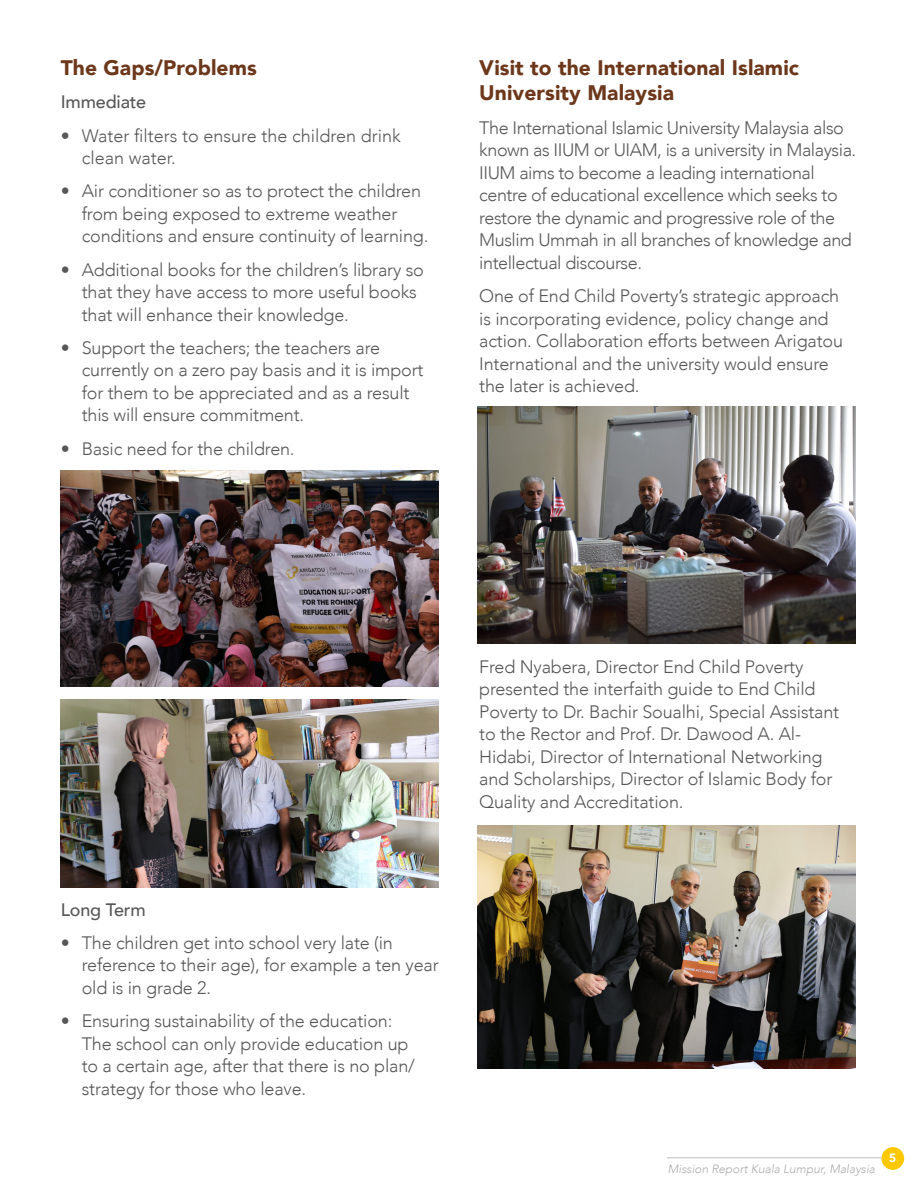
<style>
.page{position:relative;width:918px;height:1188px;background:#fff}
.page>*{position:absolute;margin:0;border:0;box-sizing:border-box;transform-origin:0 0}
.Main_Story_2{font:900 21px/25.5px "Avenir";letter-spacing:.005em;color:#6c371a}
.Main_Story_2-2{font:300 18px/22.5px "Avenir";letter-spacing:-.01em;color:#575757}
.Main_Story_2-3{font:500 18px "Avenir";letter-spacing:-.01em;color:#575757}
.t1{font:italic 300 12px "Avenir";color:#acacac}
.t2{font:900 12px "Avenir";color:#fff}
</style>
<div class="page">
<hr style="left:667px;top:1157px;width:236px;height:1px;background:#d2d2d2">
<div style="left:881px;top:1147px;width:23px;height:23px;background:#fcc800;border-radius:50%"></div>
<img style="left:478px;top:406px;width:378px;height:238px">
<img style="left:61px;top:470px;width:378px;height:216px">
<img style="left:61px;top:699px;width:378px;height:189px">
<img style="left:478px;top:826px;width:378px;height:243px">
<p class="Main_Story_2" style="left:61px;top:54px;width:198px">The Gaps/Problems</p>
<p class="Main_Story_2-3" style="left:61px;top:86px;width:87px">Immediate</p>
<p class="Main_Story_2-2" style="left:82px;top:124px;width:321px;text-indent:-21px">• Water filters to ensure the children drink clean water.</p>
<p class="Main_Story_2-2" style="left:82px;top:180px;width:348px;text-indent:-21px">• Air conditioner so as to protect the children from being exposed to extreme weather conditions and ensure continuity of learning.</p>
<p class="Main_Story_2-2" style="left:82px;top:258px;width:344px;text-indent:-21px">• Additional books for the children’s library so that they have access to more useful books that will enhance their knowledge.</p>
<p class="Main_Story_2-2" style="left:82px;top:337px;width:343px;text-indent:-21px">• Support the teachers; the teachers are currently on a zero pay basis and it is import for them to be appreciated and as a result this will ensure commitment.</p>
<p class="Main_Story_2-2" style="left:61px;top:437px;width:235px">• Basic need for the children.</p>
<p class="Main_Story_2" style="left:479px;top:54px;width:321px">Visit to the International Islamic<br>University Malaysia</p>
<p class="Main_Story_2-2" style="left:479px;top:116px;width:379px">The International Islamic University Malaysia also known as IIUM or UIAM, is a university in Malaysia.<br>IIUM aims to become a leading international centre of educational excellence which seeks to restore the dynamic and progressive role of the Muslim Ummah in all branches of knowledge and intellectual discourse.</p>
<p class="Main_Story_2-2" style="left:479px;top:285px;width:365px">One of End Child Poverty’s strategic approach is incorporating evidence, policy change and action. Collaboration efforts between Arigatou International and the university would ensure the later is achieved.</p>
<p class="Main_Story_2-3" style="left:61px;top:894px;width:86px">Long Term</p>
<p class="Main_Story_2-2" style="left:82px;top:931px;width:358px;text-indent:-21px">• The children get into school very late (in reference to their age), for example a ten year old is in grade 2.</p>
<p class="Main_Story_2-2" style="left:82px;top:1010px;width:335px;text-indent:-21px">• Ensuring sustainability of the education:<br>The school can only provide education up to a certain age, after that there is no plan/ strategy for those who leave.</p>
<p class="Main_Story_2-2" style="left:479px;top:655px;width:362px">Fred Nyabera, Director End Child Poverty presented the interfaith guide to End Child Poverty to Dr. Bachir Soualhi, Special Assistant to the Rector and Prof. Dr. Dawood A. Al-Hidabi, Director of International Networking and Scholarships, Director of Islamic Body for Quality and Accreditation.</p>
<p class="t1" style="left:668px;top:1162px;width:209px">Mission Report Kuala Lumpur, Malaysia</p>
<p class="t2" style="left:889px;top:1147px;width:9px">5</p>
</div>
